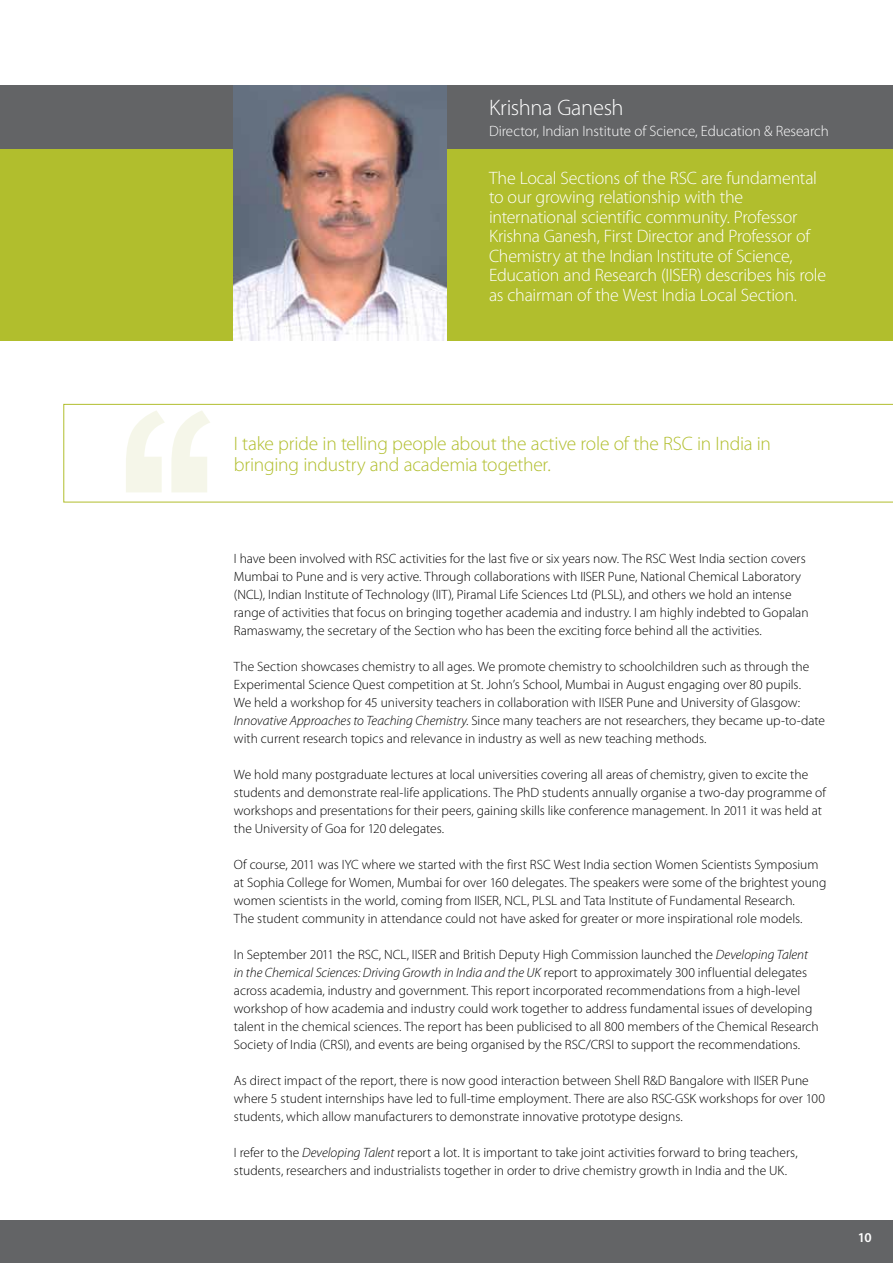
<style>
.page{position:relative;width:893px;height:1263px;background:#fff}
.page>*{position:absolute;margin:0;border:0;box-sizing:border-box;transform-origin:0 0}
.t1{font:349.95px "Arial Narrow";color:#eaedcf;scale:1.33 1}
.t2{font:300 22.5px "Myriad Pro";letter-spacing:-.015em;color:#fff}
.t3{font:300 19.5px/21px "Myriad Pro";letter-spacing:-.01em;color:#b1be2d}
.t4{font:300 18px/19.5px "Myriad Pro";letter-spacing:-.015em;color:#fff}
.t5{font:300 15px "Myriad Pro";letter-spacing:-.005em;color:#fff}
.t6{font:300 13.5px/18px "Myriad Pro";color:#000}
.t7{font:600 13.5px "Myriad Pro";color:#fff}
.s1{font-style:italic}
</style>
<div class="page">
<svg style="left:63px;top:404px;width:830px;height:98px"></svg>
<div style="left:0;top:85px;width:893px;height:255px;background:#b1be2d"></div>
<div style="left:0;top:85px;width:893px;height:64px;background:#636466"></div>
<img style="left:234px;top:85px;width:212px;height:255px">
<div style="left:0;top:1220px;width:893px;height:43px;background:#636466"></div>
<h2 class="t2" style="left:489px;top:95px;width:136px">Krishna Ganesh</h2>
<p class="t5" style="left:489px;top:123px;width:341px">Director, Indian Institute of Science, Education &amp; Research</p>
<p class="t4" style="left:489px;top:168px;width:339px">The Local Sections of the RSC are fundamental to our growing relationship with the international scientific community. Professor Krishna Ganesh, First Director and Professor of Chemistry at the Indian Institute of Science, Education and Research (IISER) describes his role as chairman of the West India Local Section.</p>
<h1 class="t1" style="left:103px;top:281px;width:99px">‘‘</h1>
<h3 class="t3" style="left:234px;top:434px;width:539px">I take pride in telling people about the active role of the RSC in India in bringing industry and academia together.</h3>
<p class="t6" style="left:234px;top:550px;width:576px">I have been involved with RSC activities for the last five or six years now. The RSC West India section covers Mumbai to Pune and is very active. Through collaborations with IISER Pune, National Chemical Laboratory (NCL), Indian Institute of Technology (IIT), Piramal Life Sciences Ltd (PLSL), and others we hold an intense range of activities that focus on bringing together academia and industry. I am highly indebted to Gopalan Ramaswamy, the secretary of the Section who has been the exciting force behind all the activities.</p>
<p class="t6" style="left:234px;top:658px;width:593px">The Section showcases chemistry to all ages. We promote chemistry to schoolchildren such as through the Experimental Science Quest competition at St. John’s School, Mumbai in August engaging over 80 pupils.<br>We held a workshop for 45 university teachers in collaboration with IISER Pune and University of Glasgow:<br><span class="s1">Innovative Approaches to Teaching Chemistry</span>. Since many teachers are not researchers, they became up-to-date with current research topics and relevance in industry as well as new teaching methods.</p>
<p class="t6" style="left:234px;top:766px;width:594px">We hold many postgraduate lectures at local universities covering all areas of chemistry, given to excite the students and demonstrate real-life applications. The PhD students annually organise a two-day programme of workshops and presentations for their peers, gaining skills like conference management. In 2011 it was held at the University of Goa for 120 delegates.</p>
<p class="t6" style="left:234px;top:856px;width:594px">Of course, 2011 was IYC where we started with the first RSC West India section Women Scientists Symposium at Sophia College for Women, Mumbai for over 160 delegates. The speakers were some of the brightest young women scientists in the world, coming from IISER, NCL, PLSL and Tata Institute of Fundamental Research.<br>The student community in attendance could not have asked for greater or more inspirational role models.</p>
<p class="t6" style="left:234px;top:946px;width:586px">In September 2011 the RSC, NCL, IISER and British Deputy High Commission launched the <span class="s1">Developing Talent in the Chemical Sciences: Driving Growth in India and the UK</span> report to approximately 300 influential delegates across academia, industry and government. This report incorporated recommendations from a high-level workshop of how academia and industry could work together to address fundamental issues of developing talent in the chemical sciences. The report has been publicised to all 800 members of the Chemical Research Society of India (CRSI), and events are being organised by the RSC/CRSI to support the recommendations.</p>
<p class="t6" style="left:234px;top:1072px;width:593px">As direct impact of the report, there is now good interaction between Shell R&amp;D Bangalore with IISER Pune where 5 student internships have led to full-time employment. There are also RSC-GSK workshops for over 100 students, which allow manufacturers to demonstrate innovative prototype designs.</p>
<p class="t6" style="left:234px;top:1144px;width:565px">I refer to the <span class="s1">Developing Talent</span> report a lot. It is important to take joint activities forward to bring teachers, students, researchers and industrialists together in order to drive chemistry growth in India and the UK.</p>
<p class="t7" style="left:857px;top:1228px;width:16px">09</p>
<p class="t7" style="left:858px;top:1228px;width:15px">10</p>
</div>
